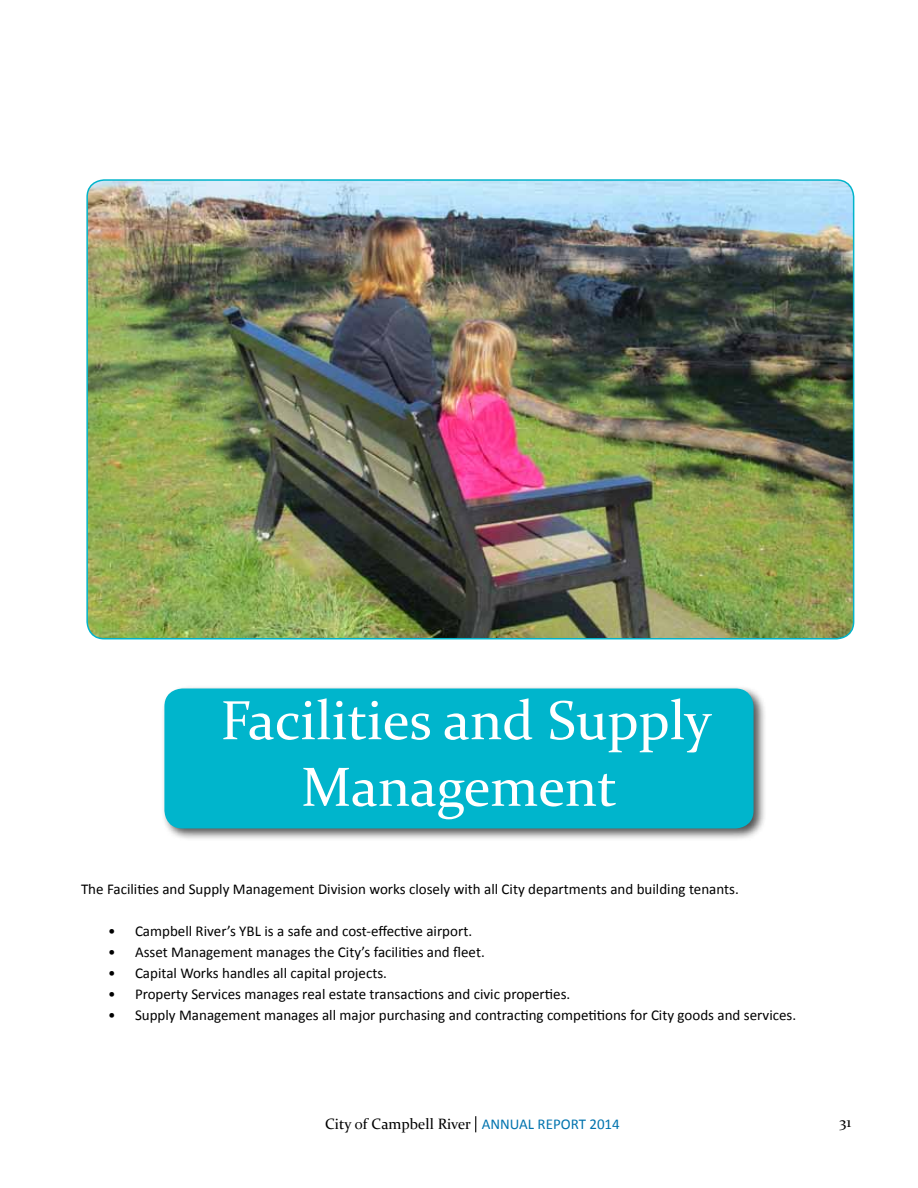
<style>
.page{position:relative;width:918px;height:1188px;background:#fff}
.page>*{position:absolute;margin:0;border:0;box-sizing:border-box;transform-origin:0 0}
.t1{font:55.5px/66.6px "Constantia";color:#fff;text-align:center}
.t2{font:15px "Calibri";color:#000}
.t3{font:15px "Constantia";color:#000}
.s1{font-family:"Calibri";color:#0073ae}
</style>
<div class="page">
<svg style="left:475px;top:1116px;width:2px;height:17px"></svg>
<div style="left:161px;top:685px;width:606px;height:157px;background:#000;opacity:.67"></div>
<div style="left:164px;top:688px;width:590px;height:140px;background:#00b5cc;border-radius:18px"></div>
<img style="left:89px;top:180px;width:765px;height:459px">
<div style="left:86px;top:179px;width:768px;height:460px;border:2px solid #01b4cb;border-radius:17px"></div>
<h1 class="t1" style="left:221px;top:685px;width:492px">Facilities and Supply<br>Management</h1>
<p class="t2" style="left:81px;top:879px;width:659px">The Facilities and Supply Management Division works closely with all City departments and building tenants.</p>
<p class="t2" style="left:108px;top:921px;width:366px">• Campbell River’s YBL is a safe and cost-effective airport.</p>
<p class="t2" style="left:108px;top:942px;width:378px">• Asset Management manages the City’s facilities and fleet.</p>
<p class="t2" style="left:108px;top:963px;width:281px">• Capital Works handles all capital projects.</p>
<p class="t2" style="left:108px;top:984px;width:464px">• Property Services manages real estate transactions and civic properties.</p>
<p class="t2" style="left:108px;top:1005px;width:690px">• Supply Management manages all major purchasing and contracting competitions for City goods and services.</p>
<p class="t3" style="left:325px;top:1114px;width:296px">City of Campbell River <span class="s1">ANNUAL REPORT 2014</span></p>
<p class="t3" style="left:840px;top:1112px;width:13px">31</p>
</div>
